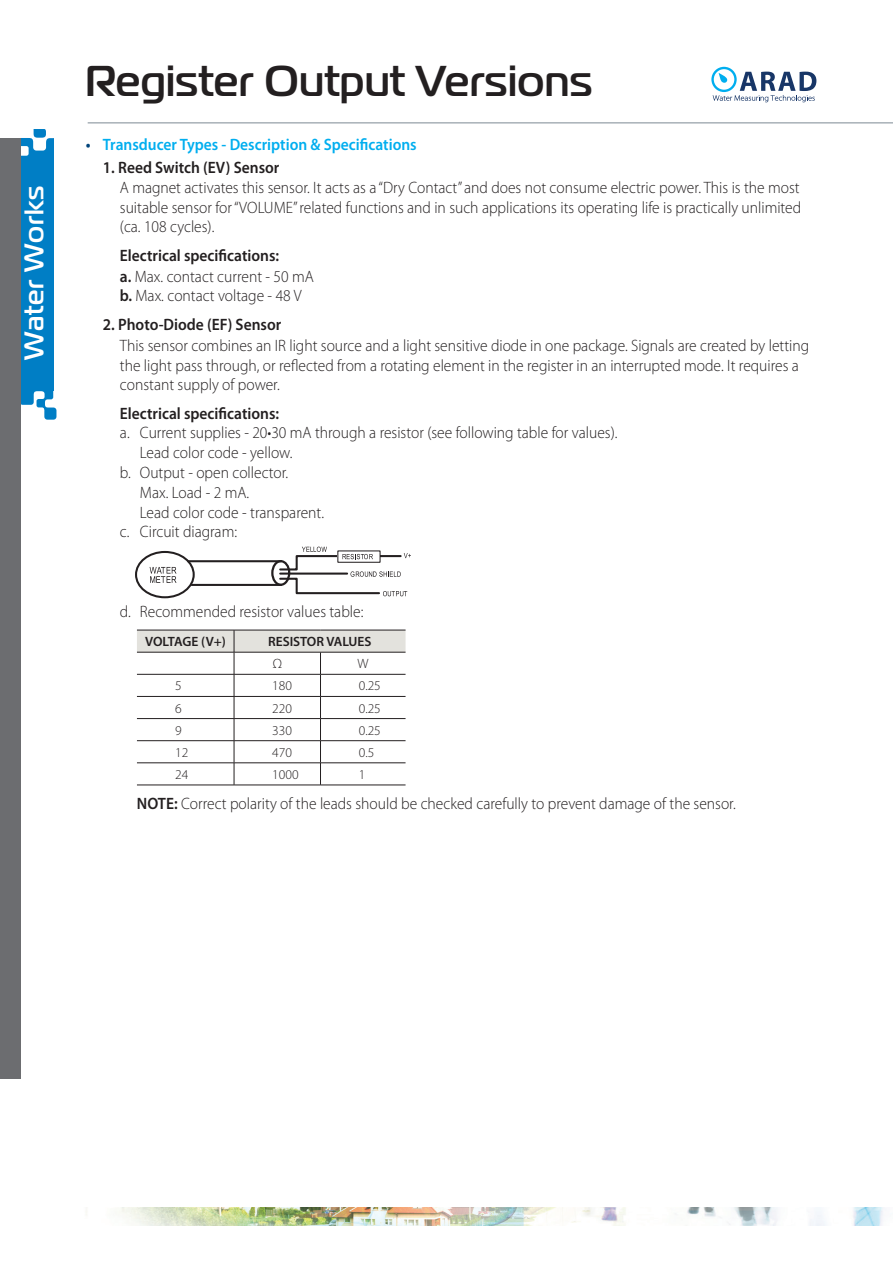
<style>
.page{position:relative;width:893px;height:1263px;background:#fff}
.page>*{position:absolute;margin:0;border:0;box-sizing:border-box;transform-origin:0 0}
.t1{font:500 43.05px "Magistral";letter-spacing:.01em;color:#231f20}
.t2{font:500 27px "Magistral";letter-spacing:.03em;color:#fff}
.t3{font:300 16.5px/19.8px "Myriad Pro";color:#231f20;scale:.94 1}
.t4{font:600 16.5px "Myriad Pro";color:#231f20;scale:.94 1}
.t5{font:600 16.5px "Myriad Pro";color:#00aeef;scale:.94 1}
.t6{font:300 13.5px "Myriad Pro";color:#231f20}
.t7{font:600 13.5px "Myriad Pro";color:#231f20}
.s1{color:#00447b}
.s2{font-weight:600}
</style>
<div class="page">
<svg style="left:137px;top:630px;width:269px;height:155px"></svg>
<hr style="left:137px;top:785px;width:97px;height:1px;background:#231f20">
<hr style="left:234px;top:785px;width:86px;height:1px;background:#231f20">
<hr style="left:320px;top:785px;width:86px;height:1px;background:#231f20">
<svg style="left:135px;top:547px;width:276px;height:52px"></svg>
<hr style="left:88px;top:122px;width:805px;height:2px;background:#a8b1b7">
<div style="left:1px;top:129px;width:52px;height:262px;background:#007ec5"></div>
<div style="left:19px;top:146px;width:10px;height:10px;background:#fff;border-radius:2px"></div>
<svg style="left:20px;top:129px;width:34px;height:22px"></svg>
<div style="left:0;top:97px;width:20px;height:264px;background:#fff"></div>
<svg style="left:20px;top:380px;width:36px;height:40px"></svg>
<div style="left:0;top:138px;width:20px;height:941px;background:#6c6d70"></div>
<hr style="left:81px;top:1224px;width:812px;height:2px;background:#a8b1b7">
<svg style="left:711px;top:67px;width:105px;height:35px"></svg>
<img style="left:81px;top:1208px;width:812px;height:17px">
<h2 class="t2" style="left:16px;top:360px;width:176px;rotate:-90deg">Water Works</h2>
<h1 class="t1" style="left:85px;top:53px;width:509px">Register Output Versions</h1>
<p class="t5" style="left:86px;top:134px;width:353px"><span class="s1">•</span> Transducer Types - Description &amp; Specifications</p>
<p class="t4" style="left:103px;top:157px;width:189px">1. Reed Switch (EV) Sensor</p>
<p class="t3" style="left:120px;top:177px;width:726px;text-align:justify">A magnet activates this sensor. It acts as a “Dry Contact” and does not consume electric power. This is the most suitable sensor for “VOLUME” related functions and in such applications its operating life is practically unlimited (ca. 108 cycles).</p>
<p class="t3" style="left:120px;top:245px;width:208px;line-height:20.4px"><span class="s2">Electrical specifications:<br>a.</span> Max. contact current - 50 mA <span class="s2">b.</span> Max. contact voltage - 48 V</p>
<p class="t4" style="left:103px;top:314px;width:191px">2. Photo-Diode (EF) Sensor</p>
<p class="t3" style="left:120px;top:335px;width:735px">This sensor combines an IR light source and a light sensitive diode in one package. Signals are created by letting the light pass through, or reflected from a rotating element in the register in an interrupted mode. It requires a constant supply of power.</p>
<p class="t4" style="left:120px;top:403px;width:171px">Electrical specifications:</p>
<p class="t3" style="left:120px;top:423px;width:531px">a. Current supplies - 20•30 mA through a resistor (see following table for values).</p>
<p class="t3" style="left:140px;top:443px;width:164px">Lead color code - yellow.</p>
<p class="t3" style="left:120px;top:462px;width:181px">b. Output - open collector.</p>
<p class="t3" style="left:140px;top:482px;width:118px">Max. Load - 2 mA.</p>
<p class="t3" style="left:140px;top:502px;width:197px">Lead color code - transparent.</p>
<p class="t3" style="left:120px;top:522px;width:126px">c. Circuit diagram:</p>
<p class="t3" style="left:120px;top:601px;width:261px">d. Recommended resistor values table:</p>
<p class="t7" style="left:145px;top:633px;width:82px">VOLTAGE (V+)</p>
<p class="t7" style="left:268px;top:633px;width:105px">RESISTOR VALUES</p>
<p class="t6" style="left:273px;top:656px;width:11px">Ω</p>
<p class="t6" style="left:357px;top:656px;width:13px">W</p>
<p class="t6" style="left:175px;top:678px;width:8px">5</p>
<p class="t6" style="left:272px;top:678px;width:21px">180</p>
<p class="t6" style="left:359px;top:678px;width:24px">0.25</p>
<p class="t6" style="left:175px;top:700px;width:8px">6</p>
<p class="t6" style="left:272px;top:700px;width:21px">220</p>
<p class="t6" style="left:359px;top:700px;width:24px">0.25</p>
<p class="t6" style="left:175px;top:722px;width:8px">9</p>
<p class="t6" style="left:272px;top:722px;width:21px">330</p>
<p class="t6" style="left:359px;top:722px;width:24px">0.25</p>
<p class="t6" style="left:175px;top:744px;width:15px">12</p>
<p class="t6" style="left:272px;top:744px;width:21px">470</p>
<p class="t6" style="left:359px;top:744px;width:17px">0.5</p>
<p class="t6" style="left:175px;top:766px;width:15px">24</p>
<p class="t6" style="left:272px;top:766px;width:28px">1000</p>
<p class="t6" style="left:359px;top:766px;width:8px">1</p>
<p class="t3" style="left:137px;top:793px;width:639px"><span class="s2">NOTE:</span> Correct polarity of the leads should be checked carefully to prevent damage of the sensor.</p>
</div>
